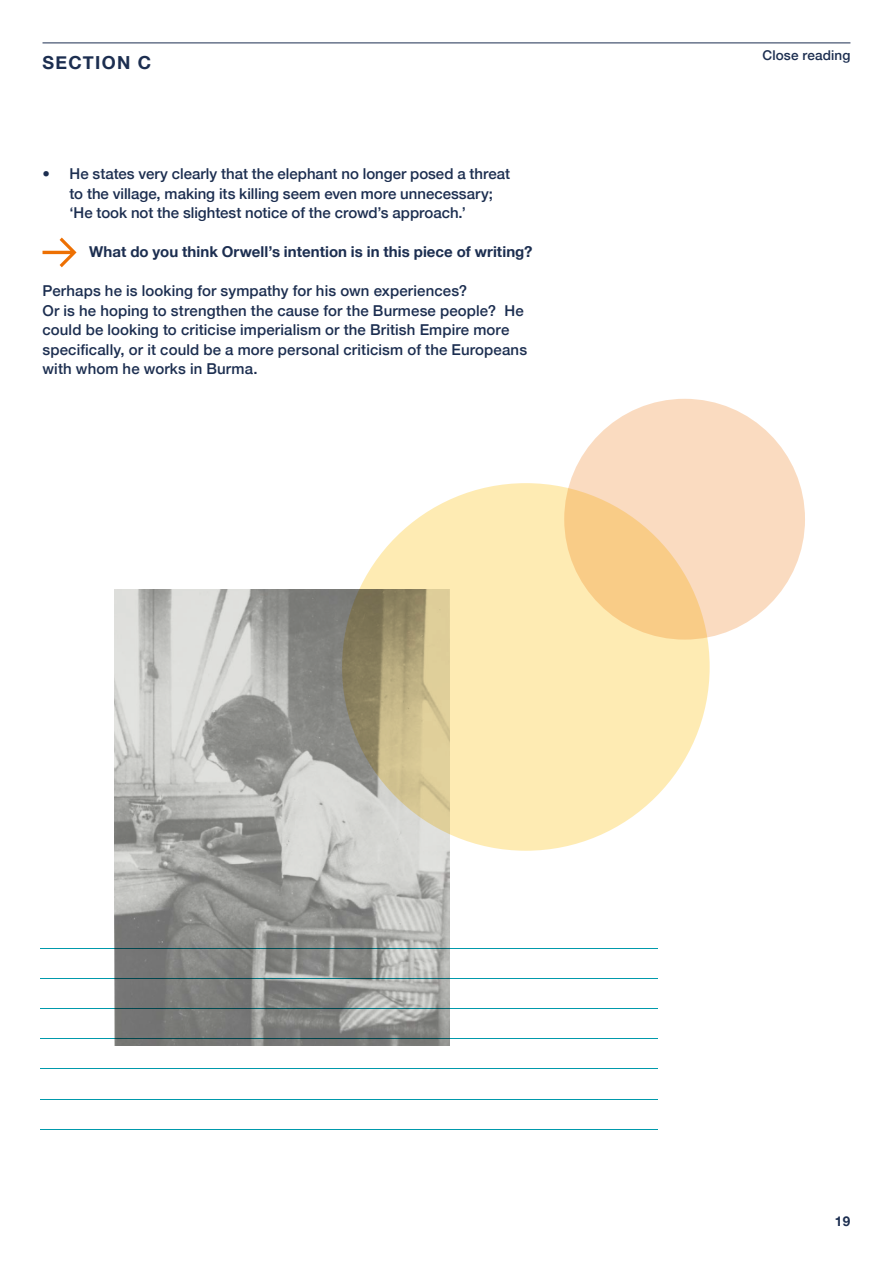
<style>
.page{position:relative;width:893px;height:1263px;background:#fff}
.page>*{position:absolute;margin:0;border:0;box-sizing:border-box;transform-origin:0 0}
.t1{font:700 18px "Helvetica Neue";letter-spacing:.07em;color:#1c2e50}
.t2{font:500 15px/19.5px "Helvetica Neue";letter-spacing:.005em;color:#1c2e50}
.t3{font:700 15px "Helvetica Neue";letter-spacing:.005em;color:#1c2e50}
.t4{font:500 13.5px "Helvetica Neue";letter-spacing:.01em;color:#1c2e50}
.t5{font:700 13.5px "Helvetica Neue";color:#1c2e50}
</style>
<div class="page">
<hr style="left:41px;top:948px;width:617px;height:1px;background:#009aac">
<hr style="left:41px;top:978px;width:617px;height:1px;background:#009aac">
<hr style="left:41px;top:1008px;width:617px;height:1px;background:#009aac">
<hr style="left:41px;top:1038px;width:617px;height:1px;background:#009aac">
<hr style="left:41px;top:1069px;width:617px;height:1px;background:#009aac">
<hr style="left:41px;top:1099px;width:617px;height:1px;background:#009aac">
<hr style="left:41px;top:1129px;width:617px;height:1px;background:#009aac">
<hr style="left:43px;top:43px;width:807px;height:1px;background:#1c2e50">
<svg style="left:43px;top:238px;width:34px;height:29px"></svg>
<div style="left:342px;top:483px;width:368px;height:368px;background:#feebb3;border-radius:50%"></div>
<svg style="left:564px;top:399px;width:241px;height:241px;background:#f9d7b0"></svg>
<img style="left:115px;top:589px;width:334px;height:457px">
<p class="t1" style="left:43px;top:48px;width:110px">SECTION C</p>
<p class="t4" style="left:762px;top:44px;width:89px">Close reading</p>
<p class="t2" style="left:70px;top:163px;width:442px;text-indent:-27px">• He states very clearly that the elephant no longer posed a threat to the village, making its killing seem even more unnecessary; ‘He took not the slightest notice of the crowd’s approach.’</p>
<p class="t3" style="left:89px;top:240px;width:445px">What do you think Orwell’s intention is in this piece of writing?</p>
<p class="t2" style="left:43px;top:280px;width:486px">Perhaps he is looking for sympathy for his own experiences?<br>Or is he hoping to strengthen the cause for the Burmese people? He could be looking to criticise imperialism or the British Empire more specifically, or it could be a more personal criticism of the Europeans with whom he works in Burma.</p>
<p class="t5" style="left:835px;top:1210px;width:17px">19</p>
</div>
